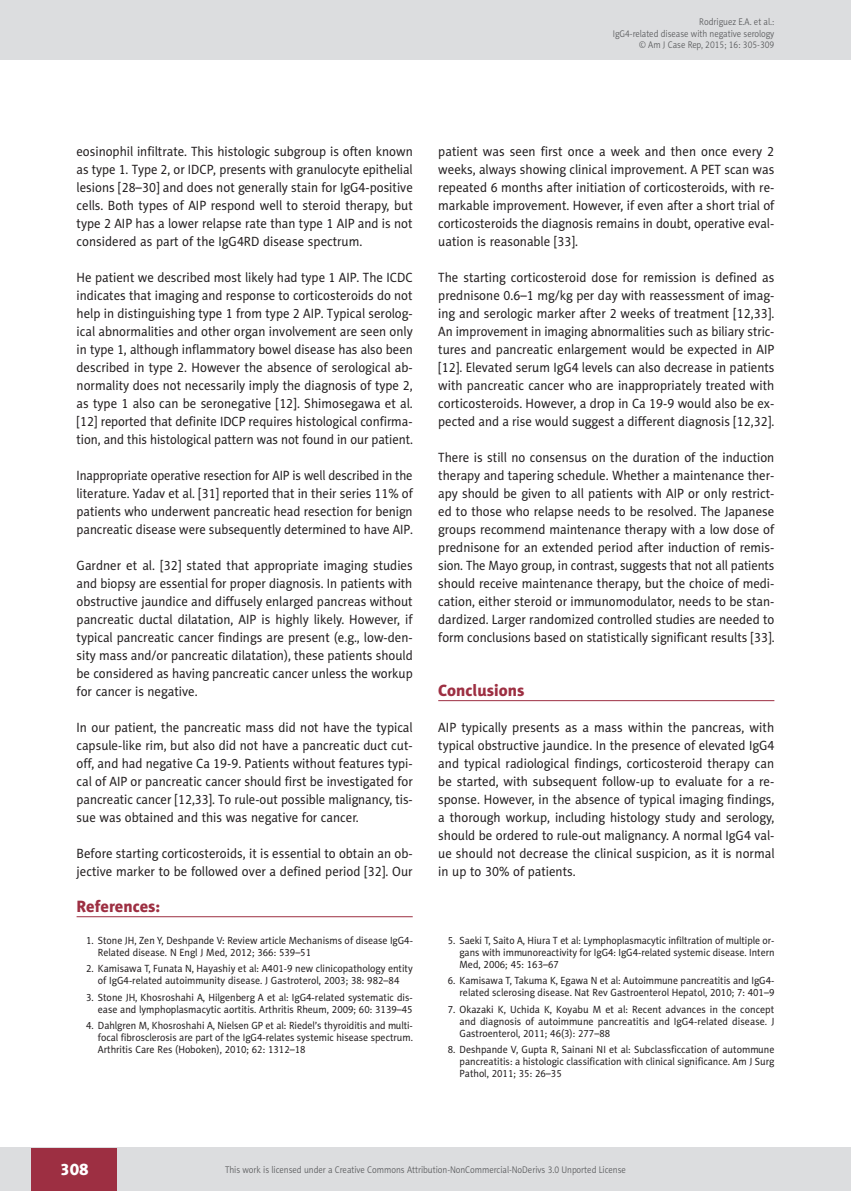
<style>
.page{position:relative;width:851px;height:1191px;background:#fff}
.page>*{position:absolute;margin:0;border:0;box-sizing:border-box;transform-origin:0 0}
.AJCR_Headline_1{font:16.5px "Naomi Sans EFN Heavy";color:#9d2f42}
.AJCR_Referencje_Tytu{font:16.5px "Naomi Sans EFN Heavy";color:#9d2f42}
.t1{font:16.5px "Naomi Sans EFN Heavy";color:#fff}
.AJCR_Body{font:13.5px/18px "Naomi Sans EFN";color:#231f20;text-align:justify;scale:.95 1}
.AJCR_Body-2{font:13.5px/18px "Naomi Sans EFN";color:#231f20;text-align:justify;scale:.93 1}
.AJCR_Referencje_punk{font:10.5px/12px "Naomi Sans EFN";color:#231f20;text-align:right;scale:.95 1}
.AJCR_Referencje_punk-2{font:10.5px/12px "Naomi Sans EFN";color:#231f20;text-align:justify;scale:.94 1}
.AJCR_Referencje_punk-3{font:10.5px/12px "Naomi Sans EFN";color:#231f20;text-align:justify;scale:.96 1}
.t2{font:9.75px/11.2px "Naomi Sans EFN Light";color:#57585a;text-align:right;scale:.9 1}
</style>
<div class="page">
<hr style="left:438px;top:700px;width:336px;height:1px;background:#9d2f42">
<hr style="left:77px;top:916px;width:335px;height:1px;background:#9d2f42">
<div style="left:0;top:1148px;width:850px;height:43px;background:#dcdddf"></div>
<div style="left:32px;top:1147px;width:85px;height:43px;background:#9d2f42"></div>
<div style="left:0;top:0;width:850px;height:60px;background:#dcdddf"></div>
<hr style="left:850px;top:0;width:1px;height:60px;background:#dcdddf">
<p class="t2" style="left:612px;top:16px;width:181px">Rodriguez E.A. et al.:<br>IgG4-related disease with negative serology © Am J Case Rep, 2015; 16: 305-309</p>
<p class="AJCR_Body" style="left:77px;top:142px;width:355px">eosinophil infiltrate. This histologic subgroup is often known as type 1. Type 2, or IDCP, presents with granulocyte epithelial lesions [28–30] and does not generally stain for IgG4-positive cells. Both types of AIP respond well to steroid therapy, but type 2 AIP has a lower relapse rate than type 1 AIP and is not considered as part of the IgG4RD disease spectrum.</p>
<p class="AJCR_Body" style="left:77px;top:268px;width:355px">He patient we described most likely had type 1 AIP. The ICDC indicates that imaging and response to corticosteroids do not help in distinguishing type 1 from type 2 AIP. Typical serolog&shy;ical abnormalities and other organ involvement are seen only in type 1, although inflammatory bowel disease has also been described in type 2. However the absence of serological ab&shy;normality does not necessarily imply the diagnosis of type 2, as type 1 also can be seronegative [12]. Shimosegawa et al. [12] reported that definite IDCP requires histological confirma&shy;tion, and this histological pattern was not found in our patient.</p>
<p class="AJCR_Body-2" style="left:77px;top:466px;width:363px">Inappropriate operative resection for AIP is well described in the literature. Yadav et al. [31] reported that in their series 11% of patients who underwent pancreatic head resection for benign pancreatic disease were subsequently determined to have AIP.</p>
<p class="AJCR_Body" style="left:77px;top:556px;width:355px">Gardner et al. [32] stated that appropriate imaging studies and biopsy are essential for proper diagnosis. In patients with obstructive jaundice and diffusely enlarged pancreas without pancreatic ductal dilatation, AIP is highly likely. However, if typical pancreatic cancer findings are present (e.g., low-den&shy;sity mass and/or pancreatic dilatation), these patients should be considered as having pancreatic cancer unless the workup for cancer is negative.</p>
<p class="AJCR_Body" style="left:77px;top:718px;width:355px">In our patient, the pancreatic mass did not have the typical capsule-like rim, but also did not have a pancreatic duct cut&shy;off, and had negative Ca 19-9. Patients without features typi&shy;cal of AIP or pancreatic cancer should first be investigated for pancreatic cancer [12,33]. To rule-out possible malignancy, tis&shy;sue was obtained and this was negative for cancer.</p>
<p class="AJCR_Body" style="left:77px;top:844px;width:355px">Before starting corticosteroids, it is essential to obtain an ob&shy;jective marker to be followed over a defined period [32]. Our</p>
<p class="AJCR_Referencje_Tytu" style="left:77px;top:896px;width:85px">References:</p>
<p class="AJCR_Referencje_punk" style="left:98px;top:934px;width:333px;text-align:left;text-indent:-12px">1. Stone JH, Zen Y, Deshpande V: Review article Mechanisms of disease IgG4-<br>Related disease. N Engl J Med, 2012; 366: 539–51</p>
<p class="AJCR_Referencje_punk" style="left:86px;top:963px;width:345px;text-align:center">2. Kamisawa T, Funata N, Hayashiy et al: A401-9 new clinicopathology entity of IgG4-related autoimmunity disease. J Gastroterol, 2003; 38: 982–84</p>
<p class="AJCR_Referencje_punk" style="left:86px;top:991px;width:345px">3. Stone JH, Khosroshahi A, Hilgenberg A et al: IgG4-related systematic dis&shy;ease and lymphoplasmacytic aortitis. Arthritis Rheum, 2009; 60: 3139–45</p>
<p class="AJCR_Referencje_punk-2" style="left:98px;top:1019px;width:336px;text-indent:-12px">4. Dahlgren M, Khosroshahi A, Nielsen GP et al: Riedel’s thyroiditis and multi&shy;focal fibrosclerosis are part of the IgG4-relates systemic hisease spectrum.<br>Arthritis Care Res (Hoboken), 2010; 62: 1312–18</p>
<p class="AJCR_Body" style="left:438px;top:142px;width:355px">patient was seen first once a week and then once every 2 weeks, always showing clinical improvement. A PET scan was repeated 6 months after initiation of corticosteroids, with re&shy;markable improvement. However, if even after a short trial of corticosteroids the diagnosis remains in doubt, operative eval&shy;uation is reasonable [33].</p>
<p class="AJCR_Body" style="left:438px;top:268px;width:355px">The starting corticosteroid dose for remission is defined as prednisone 0.6–1 mg/kg per day with reassessment of imag&shy;ing and serologic marker after 2 weeks of treatment [12,33].<br>An improvement in imaging abnormalities such as biliary stric&shy;tures and pancreatic enlargement would be expected in AIP [12]. Elevated serum IgG4 levels can also decrease in patients with pancreatic cancer who are inappropriately treated with corticosteroids. However, a drop in Ca 19-9 would also be ex&shy;pected and a rise would suggest a different diagnosis [12,32].</p>
<p class="AJCR_Body" style="left:438px;top:448px;width:355px">There is still no consensus on the duration of the induction therapy and tapering schedule. Whether a maintenance ther&shy;apy should be given to all patients with AIP or only restrict&shy;ed to those who relapse needs to be resolved. The Japanese groups recommend maintenance therapy with a low dose of prednisone for an extended period after induction of remis&shy;sion. The Mayo group, in contrast, suggests that not all patients should receive maintenance therapy, but the choice of medi&shy;cation, either steroid or immunomodulator, needs to be stan&shy;dardized. Larger randomized controlled studies are needed to form conclusions based on statistically significant results [33].</p>
<p class="AJCR_Headline_1" style="left:438px;top:680px;width:88px">Conclusions</p>
<p class="AJCR_Body" style="left:438px;top:718px;width:355px">AIP typically presents as a mass within the pancreas, with typical obstructive jaundice. In the presence of elevated IgG4 and typical radiological findings, corticosteroid therapy can be started, with subsequent follow-up to evaluate for a re&shy;sponse. However, in the absence of typical imaging findings, a thorough workup, including histology study and serology, should be ordered to rule-out malignancy. A normal IgG4 val&shy;ue should not decrease the clinical suspicion, as it is normal in up to 30% of patients.</p>
<p class="AJCR_Referencje_punk-2" style="left:459px;top:934px;width:336px;text-indent:-12px">5. Saeki T, Saito A, Hiura T et al: Lymphoplasmacytic infiltration of multiple or&shy;gans with immunoreactivity for IgG4: IgG4-related systemic disease. Intern Med, 2006; 45: 163–67</p>
<p class="AJCR_Referencje_punk" style="left:447px;top:975px;width:345px">6. Kamisawa T, Takuma K, Egawa N et al: Autoimmune pancreatitis and IgG4- related sclerosing disease. Nat Rev Gastroenterol Hepatol, 2010; 7: 401–9</p>
<p class="AJCR_Referencje_punk-3" style="left:459px;top:1003px;width:329px;text-indent:-12px">7. Okazaki K, Uchida K, Koyabu M et al: Recent advances in the concept and diagnosis of autoimmune pancreatitis and IgG4-related disease. J Gastroenterol, 2011; 46(3): 277–88</p>
<p class="AJCR_Referencje_punk" style="left:459px;top:1043px;width:333px;text-align:justify;text-indent:-12px">8. Deshpande V, Gupta R, Sainani NI et al: Subclassficcation of autommune pancreatitis: a histologic classification with clinical significance. Am J Surg Pathol, 2011; 35: 26–35</p>
<p class="t1" style="left:60px;top:1159px;width:30px">308</p>
<p class="t2" style="left:225px;top:1164px;width:447px">This work is licensed under a Creative Commons Attribution-NonCommercial-NoDerivs 3.0 Unported License</p>
</div>
